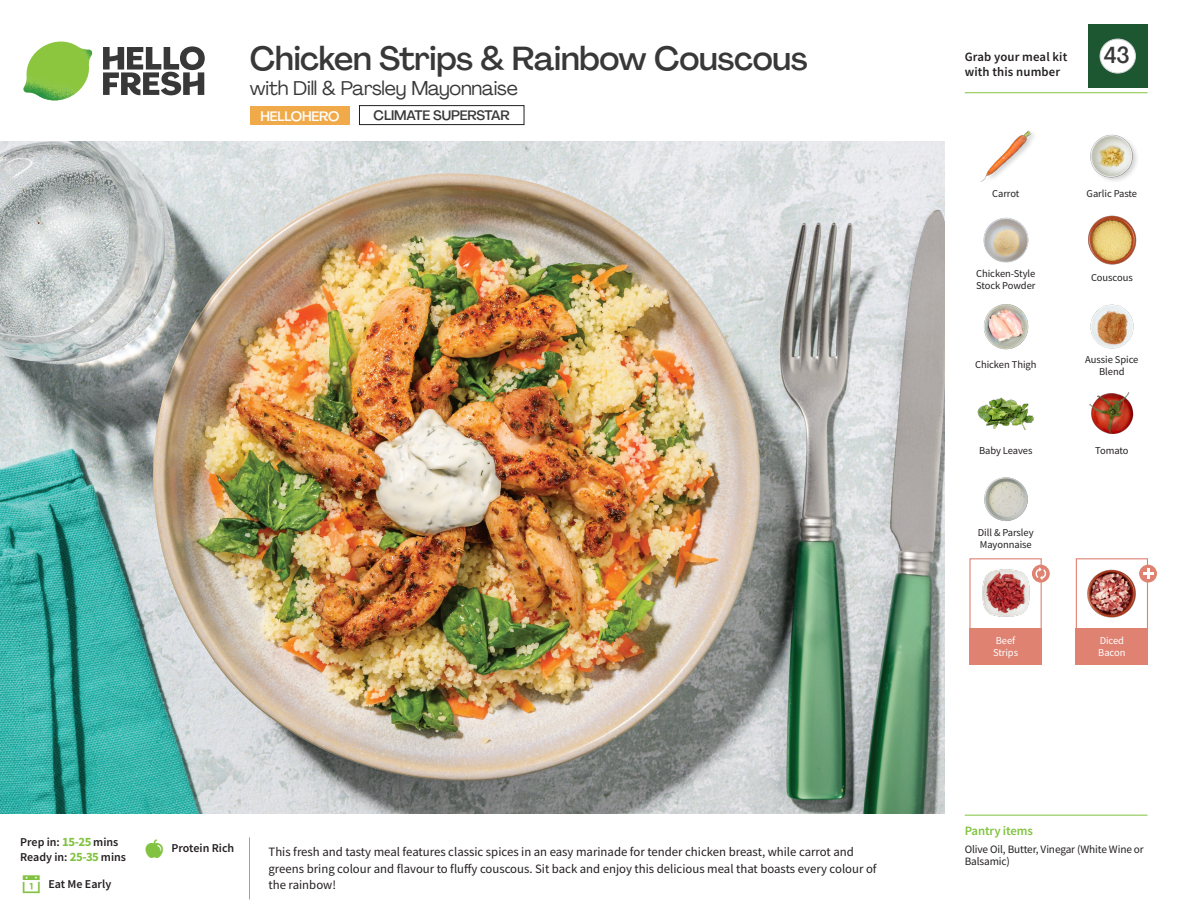
<style>
.page{position:relative;width:1188px;height:918px;background:#fff}
.page>*{position:absolute;margin:0;border:0;box-sizing:border-box;transform-origin:0 0}
._15_Titel_UK{font:500 33px "Agrandir";letter-spacing:-.015em;color:#383839}
._002_Label_Nr{font:500 22.8px "Agrandir";color:#383839;scale:.94 1}
._15_Titel_UK-2{font:19.5px "Agrandir";letter-spacing:-.01em;color:#383839}
.t1{font:500 13.5px "Agrandir";letter-spacing:-.01em;color:#383839}
.t2{font:500 13.5px "Agrandir";letter-spacing:-.01em;color:#fff}
.Step_6_Text_AU{font:12.75px/16.5px "Source Sans Pro";color:#231f20}
.t3{font:600 12.75px/15px "Source Sans Pro";letter-spacing:.01em;color:#231f20}
._04_Headers_Front{font:600 12.75px "Source Sans Pro";letter-spacing:-.01em;color:#81c340}
._04_Intro{font:600 12px "Source Sans Pro";color:#231f20}
._05_Pantry{font:11.25px/12px "Source Sans Pro";letter-spacing:-.01em;color:#231f20}
._18_FRONT_ingredients{font:10.5px/12px "Source Sans Pro";letter-spacing:-.005em;color:#231f20}
._18_FRONT_ingredients-2{font:10.5px/12px "Source Sans Pro";letter-spacing:-.005em;color:#fff}
.s1{font-weight:700;font-size:12.75px;color:#81c340}
</style>
<div class="page">
<svg style="left:103px;top:46px;width:102px;height:49px"></svg>
<img style="left:23px;top:42px;width:69px;height:59px">
<img style="left:0;top:142px;width:945px;height:672px">
<div style="left:1076px;top:558px;width:72px;height:73px;border:1px solid #df8272"></div>
<div style="left:1076px;top:628px;width:72px;height:37px;background:#df8272"></div>
<div style="left:969px;top:628px;width:73px;height:37px;background:#df8272"></div>
<img style="left:1087px;top:569px;width:49px;height:49px">
<div style="left:969px;top:558px;width:73px;height:73px;border:1px solid #df8272"></div>
<img style="left:982px;top:569px;width:48px;height:48px">
<div style="left:1139px;top:565px;width:18px;height:18px;background:#df8272;border-radius:50%"></div>
<svg style="left:1143px;top:568px;width:10px;height:11px"></svg>
<svg style="left:1032px;top:565px;width:18px;height:18px"></svg>
<svg style="left:1036px;top:567px;width:10px;height:13px"></svg>
<img style="left:1090px;top:304px;width:44px;height:45px">
<img style="left:1089px;top:392px;width:45px;height:43px">
<img style="left:977px;top:397px;width:57px;height:33px">
<img style="left:984px;top:477px;width:44px;height:44px">
<img style="left:984px;top:304px;width:45px;height:46px">
<img style="left:983px;top:217px;width:46px;height:46px">
<img style="left:1088px;top:215px;width:49px;height:50px">
<img style="left:980px;top:130px;width:54px;height:52px">
<img style="left:1090px;top:134px;width:47px;height:47px">
<div style="left:359px;top:105px;width:165px;height:20px;border:1px solid #231f20"></div>
<div style="left:250px;top:106px;width:100px;height:19px;background:#f0aa4a"></div>
<hr style="left:965px;top:815px;width:183px;height:1px;background:#81c340">
<hr style="left:965px;top:92px;width:183px;height:1px;background:#81c340">
<div style="left:1088px;top:24px;width:60px;height:64px;background:#1d5732"></div>
<div style="left:1100px;top:39px;width:35px;height:34px;background:#fff;border-radius:50%"></div>
<div style="left:1100px;top:39px;width:36px;height:34px;border:1px solid #d1d2d4;border-radius:50%"></div>
<p class="_15_Titel_UK" style="left:250px;top:38px;width:559px">Chicken Strips &amp; Rainbow Couscous</p>
<p class="_15_Titel_UK-2" style="left:250px;top:76px;width:269px">with Dill &amp; Parsley Mayonnaise</p>
<p class="t2" style="left:260px;top:108px;width:81px">HELLOHERO</p>
<p class="t1" style="left:374px;top:107px;width:138px">CLIMATE SUPERSTAR</p>
<p class="_04_Intro" style="left:20px;top:834px;width:100px">Prep in: <span class="s1">15-25</span> mins</p>
<p class="_04_Intro" style="left:20px;top:849px;width:107px">Ready in: <span class="s1">25-35</span> mins</p>
<p class="_04_Intro" style="left:48px;top:876px;width:64px">Eat Me Early</p>
<p class="_04_Intro" style="left:172px;top:841px;width:64px">Protein Rich</p>
<p class="Step_6_Text_AU" style="left:269px;top:844px;width:610px">This fresh and tasty meal features classic spices in an easy marinade for tender chicken breast, while carrot and greens bring colour and flavour to fluffy couscous. Sit back and enjoy this delicious meal that boasts every colour of the rainbow!</p>
<p class="t3" style="left:965px;top:49px;width:104px">Grab your meal kit with this number</p>
<p class="_002_Label_Nr" style="left:1104px;top:41px;width:29px">43</p>
<p class="_18_FRONT_ingredients" style="left:992px;top:188px;width:29px">Carrot</p>
<p class="_18_FRONT_ingredients" style="left:1087px;top:188px;width:52px">Garlic Paste</p>
<p class="_18_FRONT_ingredients" style="left:976px;top:267px;width:61px">Chicken-Style<br>Stock Powder</p>
<p class="_18_FRONT_ingredients" style="left:1091px;top:272px;width:43px">Couscous</p>
<p class="_18_FRONT_ingredients" style="left:975px;top:358px;width:63px">Chicken Thigh</p>
<p class="_18_FRONT_ingredients" style="left:1085px;top:354px;width:55px;text-align:center">Aussie Spice<br>Blend</p>
<p class="_18_FRONT_ingredients" style="left:979px;top:445px;width:55px">Baby Leaves</p>
<p class="_18_FRONT_ingredients" style="left:1095px;top:445px;width:35px">Tomato</p>
<p class="_18_FRONT_ingredients" style="left:978px;top:526px;width:57px">Dill &amp; Parsley<br>Mayonnaise</p>
<p class="_18_FRONT_ingredients-2" style="left:993px;top:635px;width:27px">Beef<br>Strips</p>
<p class="_18_FRONT_ingredients-2" style="left:1098px;top:635px;width:29px">Diced<br>Bacon</p>
<p class="_04_Headers_Front" style="left:965px;top:822px;width:70px">Pantry items</p>
<p class="_05_Pantry" style="left:965px;top:843px;width:181px">Olive Oil, Butter, Vinegar (White Wine or<br>Balsamic)</p>
</div>
